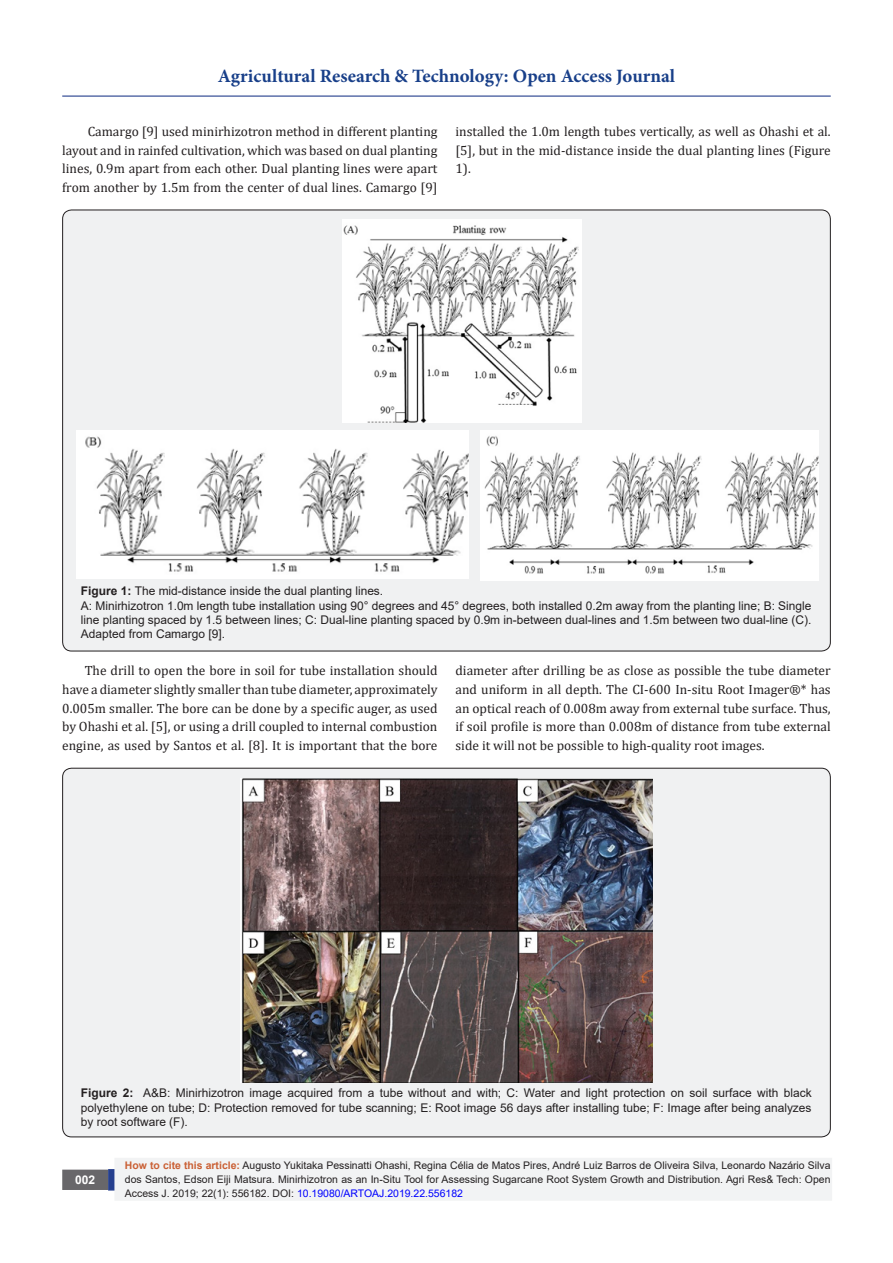
<style>
.page{position:relative;width:893px;height:1263px;background:#fff}
.page>*{position:absolute;margin:0;border:0;box-sizing:border-box;transform-origin:0 0}
.t1{font:700 18.9px "Minion Pro";color:#183f89}
.t2{font:13.5px/18.8px "Cambria";color:#231f20;text-align:justify}
.t3{font:12px/14.4px "Arial";color:#231f20}
.t4{font:700 12px "Arial";color:#fff}
.t5{font:10.5px/14.4px "Arial";color:#231f20;text-align:justify}
.s1{font-weight:700}
.s2{font-weight:700;color:#ca6035}
.s3{color:#00f}
</style>
<div class="page">
<div style="left:63px;top:1170px;width:44px;height:19px;background:#68676a"></div>
<div style="left:62px;top:1169px;width:46px;height:21px;border:2px solid #68676a"></div>
<svg style="left:108px;top:1169px;width:6px;height:21px"></svg>
<hr style="left:62px;top:96px;width:769px;height:1px;background:#253f8e">
<div style="left:115px;top:1158px;width:716px;height:42px;background:#f2f3f4"></div>
<div style="left:63px;top:210px;width:767px;height:441px;background:#f0f1f2;border-radius:9px"></div>
<img style="left:342px;top:219px;width:240px;height:204px">
<img style="left:76px;top:430px;width:393px;height:149px">
<img style="left:480px;top:430px;width:338px;height:150px">
<div style="left:63px;top:768px;width:767px;height:369px;background:#f0f1f2;border-radius:9px"></div>
<img style="left:240px;top:779px;width:413px;height:303px">
<h1 class="t1" style="left:218px;top:63px;width:459px">Agricultural Research &amp; Technology: Open Access Journal</h1>
<p class="t2" style="left:62px;top:122px;width:377px;text-indent:25px">Camargo [9] used minirhizotron method in different planting layout and in rainfed cultivation, which was based on dual planting lines, 0.9m apart from each other. Dual planting lines were apart from another by 1.5m from the center of dual lines. Camargo [9]</p>
<p class="t2" style="left:455px;top:122px;width:377px">installed the 1.0m length tubes vertically, as well as Ohashi et al. [5], but in the mid-distance inside the dual planting lines (Figure 1).</p>
<p class="t3" style="left:81px;top:584px;width:732px"><span class="s1">Figure 1:</span> The mid-distance inside the dual planting lines.<br>A: Minirhizotron 1.0m length tube installation using 90° degrees and 45° degrees, both installed 0.2m away from the planting line; B: Single line planting spaced by 1.5 between lines; C: Dual-line planting spaced by 0.9m in-between dual-lines and 1.5m between two dual-line (C).<br>Adapted from Camargo [9].</p>
<p class="t2" style="left:62px;top:661px;width:377px;text-indent:22px">The drill to open the bore in soil for tube installation should have a diameter slightly smaller than tube diameter, approximately 0.005m smaller. The bore can be done by a specific auger, as used by Ohashi et al. [5], or using a drill coupled to internal combustion engine, as used by Santos et al. [8]. It is important that the bore</p>
<p class="t2" style="left:455px;top:661px;width:377px">diameter after drilling be as close as possible the tube diameter and uniform in all depth. The CI-600 In-situ Root Imager®* has an optical reach of 0.008m away from external tube surface. Thus, if soil profile is more than 0.008m of distance from tube external side it will not be possible to high-quality root images.</p>
<p class="t3" style="left:81px;top:1086px;width:732px;text-align:justify"><span class="s1">Figure 2:</span> A&amp;B: Minirhizotron image acquired from a tube without and with; C: Water and light protection on soil surface with black polyethylene on tube; D: Protection removed for tube scanning; E: Root image 56 days after installing tube; F: Image after being analyzes by root software (F).</p>
<p class="t4" style="left:75px;top:1171px;width:22px">002</p>
<p class="t5" style="left:125px;top:1158px;width:707px"><span class="s2">How to cite this article:</span> Augusto Yukitaka Pessinatti Ohashi, Regina Célia de Matos Pires, André Luiz Barros de Oliveira Silva, Leonardo Nazário Silva dos Santos, Edson Eiji Matsura. Minirhizotron as an In-Situ Tool for Assessing Sugarcane Root System Growth and Distribution. Agri Res&amp; Tech: Open Access J. 2019; 22(1): 556182. DOI: <span class="s3">10.19080/ARTOAJ.2019.22.556182</span></p>
</div>
